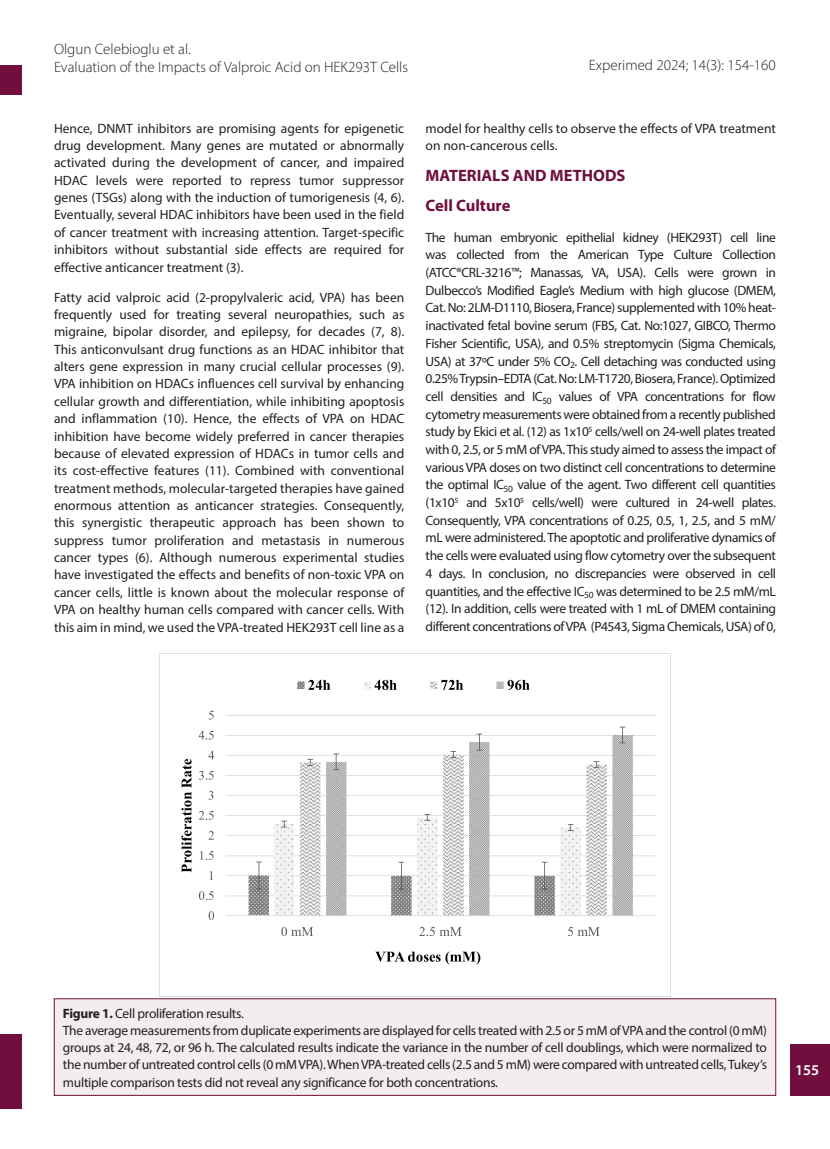
<style>
.page{position:relative;width:830px;height:1149px;background:#fff}
.page>*{position:absolute;margin:0;border:0;box-sizing:border-box;transform-origin:0 0}
.Ana_baslik{font:700 16.5px "Myriad Pro";color:#700f3d}
.t1{font:300 15px/18px "Myriad Pro";color:#231f20}
.t2{font:600 15px "Myriad Pro";color:#fff}
.Metin{font:13.5px/17.4px "Myriad Pro";color:#231f20;text-align:justify}
.Figure{font:13.5px/17.2px "Myriad Pro";letter-spacing:-.02em;color:#231f20;text-align:justify}
.s1{font-weight:700}
</style>
<div class="page">
<div style="left:790px;top:1043px;width:39px;height:52px;background:#700f3d"></div>
<div style="left:0;top:66px;width:21px;height:29px;background:#700f3d"></div>
<hr style="left:0;top:1033px;width:21px;height:2px;background:#700f3d">
<div style="left:0;top:1034px;width:21px;height:74px;background:#700f3d"></div>
<img style="left:159px;top:653px;width:511px;height:342px">
<div style="left:54px;top:998px;width:721px;height:96px;background:#f3eded"></div>
<p class="t1" style="left:54px;top:40px;width:355px">Olgun Celebioglu et al.<br>Evaluation of the Impacts of Valproic Acid on HEK293T Cells</p>
<p class="t1" style="left:588px;top:55px;width:189px">Experimed 2024; 14(3): 154-160</p>
<p class="Metin" style="left:54px;top:119px;width:351px">Hence, DNMT inhibitors are promising agents for epigenetic drug development. Many genes are mutated or abnormally activated during the development of cancer, and impaired HDAC levels were reported to repress tumor suppressor genes (TSGs) along with the induction of tumorigenesis (4, 6).<br>Eventually, several HDAC inhibitors have been used in the field of cancer treatment with increasing attention. Target-specific inhibitors without substantial side effects are required for effective anticancer treatment (3).</p>
<p class="Metin" style="left:54px;top:288px;width:351px">Fatty acid valproic acid (2-propylvaleric acid, VPA) has been frequently used for treating several neuropathies, such as migraine, bipolar disorder, and epilepsy, for decades (7, 8).<br>This anticonvulsant drug functions as an HDAC inhibitor that alters gene expression in many crucial cellular processes (9).<br>VPA inhibition on HDACs influences cell survival by enhancing cellular growth and differentiation, while inhibiting apoptosis and inflammation (10). Hence, the effects of VPA on HDAC inhibition have become widely preferred in cancer therapies because of elevated expression of HDACs in tumor cells and its cost-effective features (11). Combined with conventional treatment methods, molecular-targeted therapies have gained enormous attention as anticancer strategies. Consequently, this synergistic therapeutic approach has been shown to suppress tumor proliferation and metastasis in numerous cancer types (6). Although numerous experimental studies have investigated the effects and benefits of non-toxic VPA on cancer cells, little is known about the molecular response of VPA on healthy human cells compared with cancer cells. With this aim in mind, we used the VPA-treated HEK293T cell line as a</p>
<p class="Metin" style="left:425px;top:119px;width:351px">model for healthy cells to observe the effects of VPA treatment on non-cancerous cells.</p>
<p class="Ana_baslik" style="left:425px;top:164px;width:201px">MATERIALS AND METHODS</p>
<p class="Ana_baslik" style="left:425px;top:195px;width:86px">Cell Culture</p>
<p class="Metin" style="left:425px;top:228px;width:352px">The human embryonic epithelial kidney (HEK293T) cell line was collected from the American Type Culture Collection (ATCC®CRL-3216™; Manassas, VA, USA). Cells were grown in Dulbecco’s Modified Eagle’s Medium with high glucose (DMEM, Cat. No: 2LM-D1110, Biosera, France) supplemented with 10% heat&shy;inactivated fetal bovine serum (FBS, Cat. No:1027, GIBCO, Thermo Fisher Scientific, USA), and 0.5% streptomycin (Sigma Chemicals, USA) at 37ºC under 5% CO<sub>2</sub>. Cell detaching was conducted using 0.25% Trypsin–EDTA (Cat. No: LM-T1720, Biosera, France). Optimized cell densities and IC<sub>50</sub> values of VPA concentrations for flow cytometry measurements were obtained from a recently published study by Ekici et al. (12) as 1x10<sup>5</sup> cells/well on 24-well plates treated with 0, 2.5, or 5 mM of VPA. This study aimed to assess the impact of various VPA doses on two distinct cell concentrations to determine the optimal IC<sub>50</sub> value of the agent. Two different cell quantities (1x10<sup>5</sup> and 5x10<sup>5</sup> cells/well) were cultured in 24-well plates.<br>Consequently, VPA concentrations of 0.25, 0.5, 1, 2.5, and 5 mM/ mL were administered. The apoptotic and proliferative dynamics of the cells were evaluated using flow cytometry over the subsequent 4 days. In conclusion, no discrepancies were observed in cell quantities, and the effective IC<sub>50</sub> was determined to be 2.5 mM/mL (12). In addition, cells were treated with 1 mL of DMEM containing different concentrations of VPA (P4543, Sigma Chemicals, USA) of 0,</p>
<p class="Figure" style="left:63px;top:1003px;width:182px"><span class="s1">Figure 1.</span> Cell proliferation results.</p>
<p class="Figure" style="left:63px;top:1021px;width:705px">The average measurements from duplicate experiments are displayed for cells treated with 2.5 or 5 mM of VPA and the control (0 mM) groups at 24, 48, 72, or 96 h. The calculated results indicate the variance in the number of cell doublings, which were normalized to the number of untreated control cells (0 mM VPA). When VPA-treated cells (2.5 and 5 mM) were compared with untreated cells, Tukey’s multiple comparison tests did not reveal any significance for both concentrations.</p>
<p class="t2" style="left:794px;top:1060px;width:26px">155</p>
</div>
